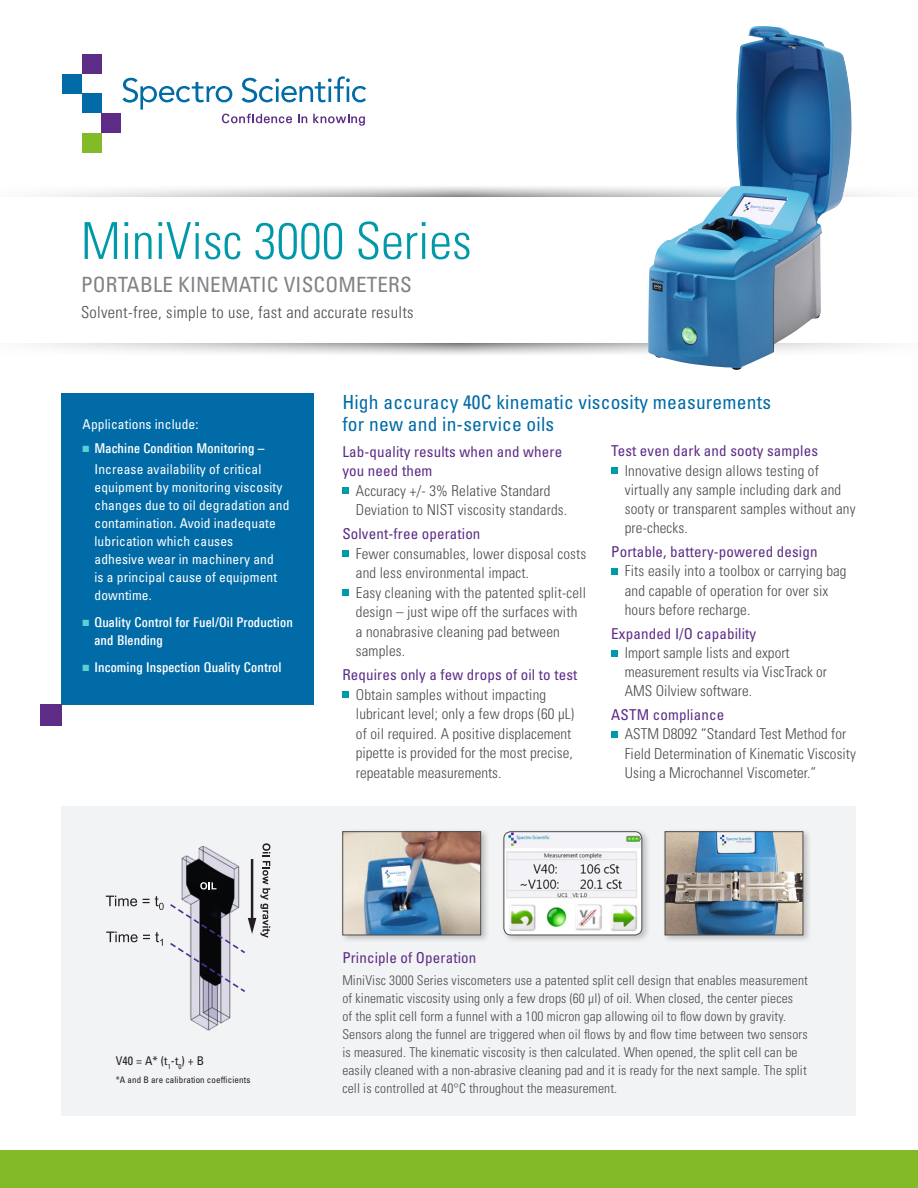
<style>
.page{position:relative;width:918px;height:1188px;background:#fff}
.page>*{position:absolute;margin:0;border:0;box-sizing:border-box;transform-origin:0 0}
.t1{font:300 condensed 51px "Univers LT Std";color:#0099a9}
.t2{font:condensed 21px "Univers LT Std";letter-spacing:.01em;color:#808285}
.body_subs{font:condensed 19.5px/22.5px "Univers LT Std";letter-spacing:.01em;color:#006ba7}
.t3{font:300 condensed 16.5px "Univers LT Std";letter-spacing:.02em;color:#4b4c4d}
.body_bulletted_minus{font:300 condensed 15px/19.5px "Univers LT Std";letter-spacing:.01em;color:#4b4c4d}
.body_subs_after_bull{font:condensed 15px/19.5px "Univers LT Std";letter-spacing:.01em;color:#5c2c86}
.body_text_10_over_13{font:300 condensed 13.5px/18px "Univers LT Std";letter-spacing:.01em;color:#4b4c4d}
.knocked_out_body{font:condensed 13.5px/18px "Univers LT Std";letter-spacing:.01em;color:#fff}
.knocked_out_body-2{font:500 13.5px/18px "Linotype Univers 520 Cn";letter-spacing:.01em;color:#fff}
.caption_callouts_2{font:condensed 12px "Univers LT Std";color:#231f20}
.caption_callouts_2-2{font:condensed 9px "Univers LT Std";letter-spacing:.01em;color:#231f20}
.s1{color:#5dced3}
</style>
<div class="page">
<div style="left:62px;top:806px;width:794px;height:310px;background:#f2f3f4"></div>
<div style="left:342px;top:488px;width:7px;height:6px;background:#0099a9"></div>
<div style="left:342px;top:551px;width:7px;height:6px;background:#0099a9"></div>
<div style="left:342px;top:590px;width:7px;height:6px;background:#0099a9"></div>
<div style="left:342px;top:692px;width:7px;height:6px;background:#0099a9"></div>
<div style="left:611px;top:468px;width:7px;height:6px;background:#0099a9"></div>
<div style="left:611px;top:569px;width:7px;height:6px;background:#0099a9"></div>
<div style="left:611px;top:650px;width:7px;height:6px;background:#0099a9"></div>
<div style="left:611px;top:732px;width:7px;height:6px;background:#0099a9"></div>
<svg style="left:36px;top:343px;width:847px;height:12px"></svg>
<svg style="left:40px;top:186px;width:839px;height:11px"></svg>
<div style="left:0;top:1150px;width:918px;height:38px;background:#82bb27"></div>
<div style="left:82px;top:54px;width:19px;height:20px;background:#5c2c86"></div>
<div style="left:62px;top:74px;width:20px;height:20px;background:#006ba7"></div>
<div style="left:82px;top:94px;width:19px;height:19px;background:#006ba7"></div>
<div style="left:101px;top:113px;width:20px;height:20px;background:#5c2c86"></div>
<div style="left:82px;top:133px;width:19px;height:20px;background:#82bb27"></div>
<svg style="left:122px;top:76px;width:244px;height:50px"></svg>
<div style="left:62px;top:393px;width:252px;height:312px;background:#006ba7"></div>
<div style="left:40px;top:705px;width:22px;height:21px;background:#5c2c86"></div>
<div style="left:662px;top:829px;width:150px;height:115px;background:#231f20;opacity:.25"></div>
<img style="left:667px;top:833px;width:134px;height:100px">
<div style="left:665px;top:831px;width:138px;height:104px;border:1px solid #4b4c4d"></div>
<div style="left:501px;top:829px;width:150px;height:115px;background:#231f20;opacity:.25"></div>
<img style="left:504px;top:832px;width:138px;height:102px">
<div style="left:504px;top:831px;width:138px;height:104px;border:1px solid #4b4c4d;border-radius:7px"></div>
<div style="left:340px;top:829px;width:150px;height:115px;background:#231f20;opacity:.25"></div>
<img style="left:344px;top:833px;width:135px;height:100px">
<div style="left:342px;top:831px;width:139px;height:104px;border:1px solid #4b4c4d"></div>
<img style="left:648px;top:26px;width:204px;height:344px">
<img style="left:190px;top:994px;width:41px;height:37px">
<svg style="left:106px;top:843px;width:164px;height:151px"></svg>
<p class="t1" style="left:81px;top:210px;width:392px">MiniVisc 3000 Series</p>
<p class="t2" style="left:81px;top:271px;width:332px">PORTABLE KINEMATIC VISCOMETERS</p>
<p class="t3" style="left:81px;top:303px;width:334px">Solvent-free, simple to use, fast and accurate results</p>
<p class="knocked_out_body" style="left:83px;top:415px;width:117px">Applications include:</p>
<p class="knocked_out_body-2" style="left:83px;top:439px;width:184px"><span class="s1">■</span> Machine Condition Monitoring –</p>
<p class="knocked_out_body" style="left:94px;top:460px;width:196px">Increase availability of critical equipment by monitoring viscosity changes due to oil degradation and contamination. Avoid inadequate lubrication which causes<br>adhesive wear in machinery and<br>is a principal cause of equipment downtime.</p>
<p class="knocked_out_body-2" style="left:94px;top:613px;width:200px;text-indent:-12px"><span class="s1">■</span> Quality Control for Fuel/Oil Production and Blending</p>
<p class="knocked_out_body-2" style="left:83px;top:658px;width:200px"><span class="s1">■</span> Incoming Inspection Quality Control</p>
<p class="body_subs" style="left:342px;top:390px;width:430px">High accuracy 40C kinematic viscosity measurements for new and in-service oils</p>
<p class="body_subs_after_bull" style="left:342px;top:441px;width:221px">Lab-quality results when and where you need them</p>
<p class="body_bulletted_minus" style="left:356px;top:481px;width:213px">Accuracy +/- 3% Relative Standard<br>Deviation to NIST viscosity standards.</p>
<p class="body_subs_after_bull" style="left:342px;top:524px;width:140px">Solvent-free operation</p>
<p class="body_bulletted_minus" style="left:356px;top:544px;width:232px">Fewer consumables, lower disposal costs and less environmental impact.</p>
<p class="body_bulletted_minus" style="left:356px;top:583px;width:232px">Easy cleaning with the patented split-cell design – just wipe off the surfaces with a nonabrasive cleaning pad between samples.</p>
<p class="body_subs_after_bull" style="left:342px;top:665px;width:236px">Requires only a few drops of oil to test</p>
<p class="body_bulletted_minus" style="left:356px;top:685px;width:220px">Obtain samples without impacting lubricant level; only a few drops (60 μL) of oil required. A positive displacement pipette is provided for the most precise, repeatable measurements.</p>
<p class="body_subs_after_bull" style="left:611px;top:441px;width:208px">Test even dark and sooty samples</p>
<p class="body_bulletted_minus" style="left:625px;top:461px;width:232px">Innovative design allows testing of virtually any sample including dark and sooty or transparent samples without any pre-checks.</p>
<p class="body_subs_after_bull" style="left:611px;top:542px;width:208px">Portable, battery-powered design</p>
<p class="body_bulletted_minus" style="left:625px;top:561px;width:223px">Fits easily into a toolbox or carrying bag and capable of operation for over six hours before recharge.</p>
<p class="body_subs_after_bull" style="left:611px;top:623px;width:146px">Expanded I/O capability</p>
<p class="body_bulletted_minus" style="left:625px;top:643px;width:204px">Import sample lists and export measurement results via ViscTrack or<br>AMS Oilview software.</p>
<p class="body_subs_after_bull" style="left:611px;top:705px;width:114px">ASTM compliance</p>
<p class="body_bulletted_minus" style="left:625px;top:724px;width:233px">ASTM D8092 “Standard Test Method for<br>Field Determination of Kinematic Viscosity<br>Using a Microchannel Viscometer.”</p>
<p class="caption_callouts_2" style="left:116px;top:1053px;width:90px">V40 = A* (t<sub>1</sub>-t<sub>0</sub>) + B</p>
<p class="caption_callouts_2-2" style="left:116px;top:1074px;width:136px">*A and B are calibration coefficients</p>
<p class="body_subs_after_bull" style="left:342px;top:947px;width:135px">Principle of Operation</p>
<p class="body_text_10_over_13" style="left:342px;top:972px;width:467px">MiniVisc 3000 Series viscometers use a patented split cell design that enables measurement of kinematic viscosity using only a few drops (60 µl) of oil. When closed, the center pieces<br>of the split cell form a funnel with a 100 micron gap allowing oil to flow down by gravity.<br>Sensors along the funnel are triggered when oil flows by and flow time between two sensors is measured. The kinematic viscosity is then calculated. When opened, the split cell can be easily cleaned with a non-abrasive cleaning pad and it is ready for the next sample. The split cell is controlled at 40°C throughout the measurement.</p>
</div>
